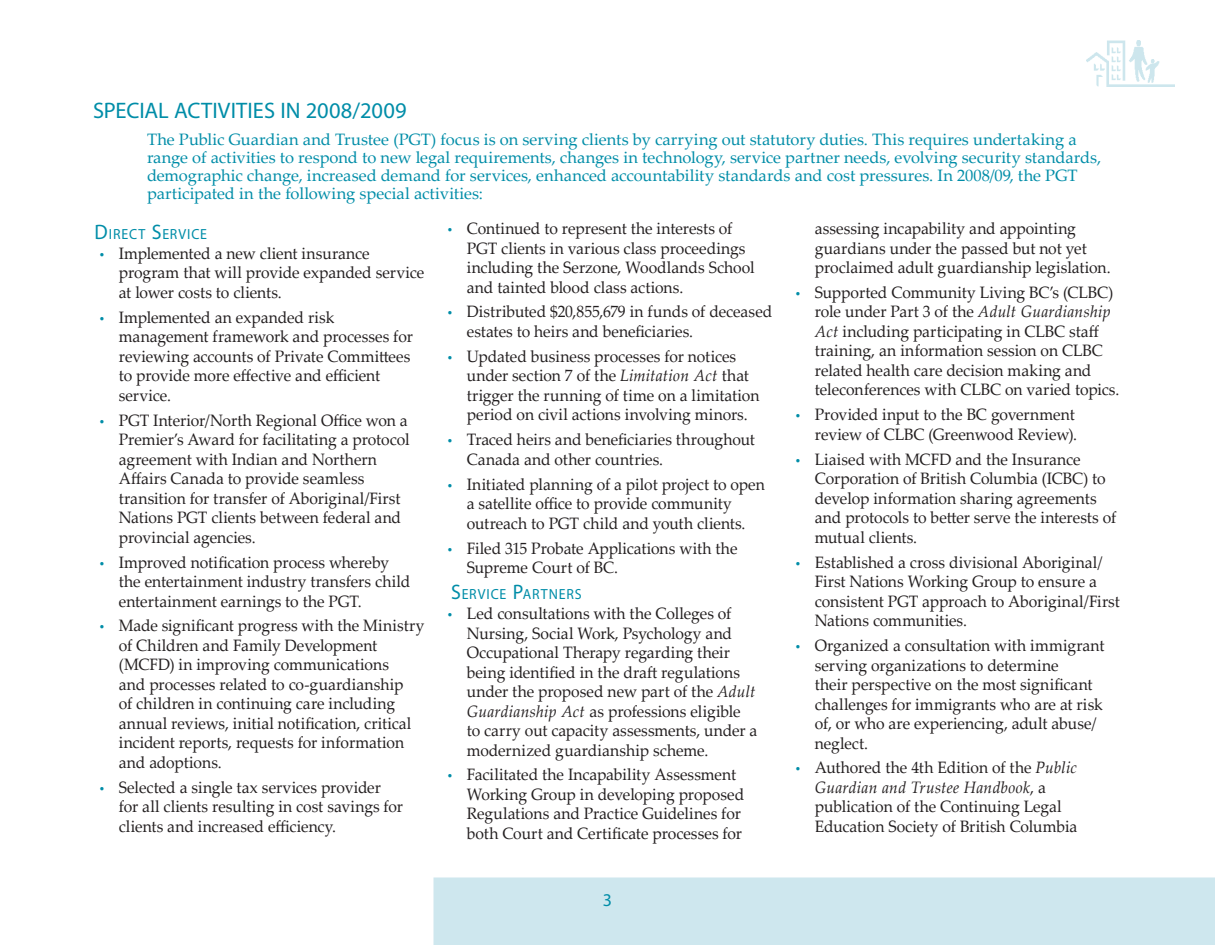
<style>
.page{position:relative;width:1215px;height:945px;background:#fff}
.page>*{position:absolute;margin:0;border:0;box-sizing:border-box;transform-origin:0 0}
.SubSection_Title2{font:22.5px "Myriad Pro";letter-spacing:.005em;color:#008da8}
.t1{font:18px "Myriad Pro";color:#008da8}
._0708-Bullets{font:16.5px/19.5px "Palatino Linotype";color:#231f20;scale:.95 1}
.SubSection_Title2-2{font:16.5px/18px "Palatino Linotype";color:#008da8}
.TOC_2{font:14.7px "Myriad Pro";letter-spacing:.06em;color:#008da8;scale:.95 1}
.s1{font-size:21px}
.s2{font-family:"Myriad Pro";color:#008da8}
.s3{font-style:italic}
</style>
<div class="page">
<div style="left:434px;top:878px;width:781px;height:67px;background:#cee7ee"></div>
<div style="left:580px;top:891px;width:55px;height:18px;background:#cee7ee"></div>
<img style="left:1087px;top:40px;width:87px;height:46px">
<p class="SubSection_Title2" style="left:93px;top:97px;width:315px">SPECIAL ACTIVITIES IN 2008/2009</p>
<p class="SubSection_Title2-2" style="left:147px;top:130px;width:956px">The Public Guardian and Trustee (PGT) focus is on serving clients by carrying out statutory duties. This requires undertaking a range of activities to respond to new legal requirements, changes in technology, service partner needs, evolving security standards, demographic change, increased demand for services, enhanced accountability standards and cost pressures. In 2008/09, the PGT participated in the following special activities:</p>
<p class="TOC_2" style="left:94px;top:225px;width:120px"><span class="s1">D</span>IRECT <span class="s1">S</span>ERVICE</p>
<p class="_0708-Bullets" style="left:119px;top:243px;width:323px;text-indent:-19px"><span class="s2">•</span> Implemented a new client insurance program that will provide expanded service at lower costs to clients.</p>
<p class="_0708-Bullets" style="left:119px;top:307px;width:311px;text-indent:-19px"><span class="s2">•</span> Implemented an expanded risk management framework and processes for reviewing accounts of Private Committees to provide more effective and efficient service.</p>
<p class="_0708-Bullets" style="left:119px;top:410px;width:308px;text-indent:-19px"><span class="s2">•</span> PGT Interior/North Regional Office won a Premier’s Award for facilitating a protocol agreement with Indian and Northern Affairs Canada to provide seamless transition for transfer of Aboriginal/First Nations PGT clients between federal and provincial agencies.</p>
<p class="_0708-Bullets" style="left:119px;top:552px;width:308px;text-indent:-19px"><span class="s2">•</span> Improved notification process whereby the entertainment industry transfers child entertainment earnings to the PGT.</p>
<p class="_0708-Bullets" style="left:119px;top:615px;width:323px;text-indent:-19px"><span class="s2">•</span> Made significant progress with the Ministry of Children and Family Development (MCFD) in improving communications<br>and processes related to co-guardianship<br>of children in continuing care including annual reviews, initial notification, critical incident reports, requests for information and adoptions.</p>
<p class="_0708-Bullets" style="left:119px;top:777px;width:301px;text-indent:-19px"><span class="s2">•</span> Selected a single tax services provider for all clients resulting in cost savings for clients and increased efficiency.</p>
<p class="_0708-Bullets" style="left:815px;top:218px;width:313px">assessing incapability and appointing guardians under the passed but not yet proclaimed adult guardianship legislation.</p>
<p class="_0708-Bullets" style="left:815px;top:282px;width:322px;text-indent:-19px"><span class="s2">•</span> Supported Community Living BC’s (CLBC) role under Part 3 of the <span class="s3">Adult Guardianship Act</span> including participating in CLBC staff training, an information session on CLBC related health care decision making and teleconferences with CLBC on varied topics.</p>
<p class="_0708-Bullets" style="left:796px;top:404px;width:298px;text-align:right"><span class="s2">•</span> Provided input to the BC government review of CLBC (Greenwood Review).</p>
<p class="_0708-Bullets" style="left:815px;top:449px;width:319px;text-indent:-19px"><span class="s2">•</span> Liaised with MCFD and the Insurance Corporation of British Columbia (ICBC) to develop information sharing agreements and protocols to better serve the interests of mutual clients.</p>
<p class="_0708-Bullets" style="left:815px;top:552px;width:323px;text-indent:-19px"><span class="s2">•</span> Established a cross divisional Aboriginal/ First Nations Working Group to ensure a consistent PGT approach to Aboriginal/First Nations communities.</p>
<p class="_0708-Bullets" style="left:815px;top:635px;width:306px;text-indent:-19px"><span class="s2">•</span> Organized a consultation with immigrant serving organizations to determine<br>their perspective on the most significant challenges for immigrants who are at risk of, or who are experiencing, adult abuse/ neglect.</p>
<p class="_0708-Bullets" style="left:815px;top:757px;width:278px;text-indent:-19px"><span class="s2">•</span> Authored the 4th Edition of the <span class="s3">Public Guardian and Trustee Handbook</span>, a publication of the Continuing Legal Education Society of British Columbia</p>
<p class="_0708-Bullets" style="left:467px;top:218px;width:305px;text-indent:-19px"><span class="s2">•</span> Continued to represent the interests of PGT clients in various class proceedings including the Serzone, Woodlands School and tainted blood class actions.</p>
<p class="_0708-Bullets" style="left:467px;top:301px;width:323px;text-indent:-19px"><span class="s2">•</span> Distributed $20,855,679 in funds of deceased estates to heirs and beneficiaries.</p>
<p class="_0708-Bullets" style="left:467px;top:346px;width:310px;text-indent:-19px"><span class="s2">•</span> Updated business processes for notices under section 7 of the <span class="s3">Limitation Act</span> that trigger the running of time on a limitation period on civil actions involving minors.</p>
<p class="_0708-Bullets" style="left:467px;top:429px;width:305px;text-indent:-19px"><span class="s2">•</span> Traced heirs and beneficiaries throughout<br>Canada and other countries.</p>
<p class="_0708-Bullets" style="left:467px;top:474px;width:315px;text-indent:-19px"><span class="s2">•</span> Initiated planning of a pilot project to open a satellite office to provide community outreach to PGT child and youth clients.</p>
<p class="_0708-Bullets" style="left:467px;top:537px;width:286px;text-indent:-19px"><span class="s2">•</span> Filed 315 Probate Applications with the<br>Supreme Court of BC.</p>
<p class="TOC_2" style="left:451px;top:585px;width:138px"><span class="s1">S</span>ERVICE <span class="s1">P</span>ARTNERS</p>
<p class="_0708-Bullets" style="left:467px;top:603px;width:307px;text-indent:-19px"><span class="s2">•</span> Led consultations with the Colleges of Nursing, Social Work, Psychology and Occupational Therapy regarding their being identified in the draft regulations under the proposed new part of the <span class="s3">Adult Guardianship Act</span> as professions eligible to carry out capacity assessments, under a modernized guardianship scheme.</p>
<p class="_0708-Bullets" style="left:467px;top:764px;width:294px;text-indent:-19px"><span class="s2">•</span> Facilitated the Incapability Assessment Working Group in developing proposed Regulations and Practice Guidelines for both Court and Certificate processes for</p>
<p class="t1" style="left:603px;top:889px;width:11px">3</p>
</div>
